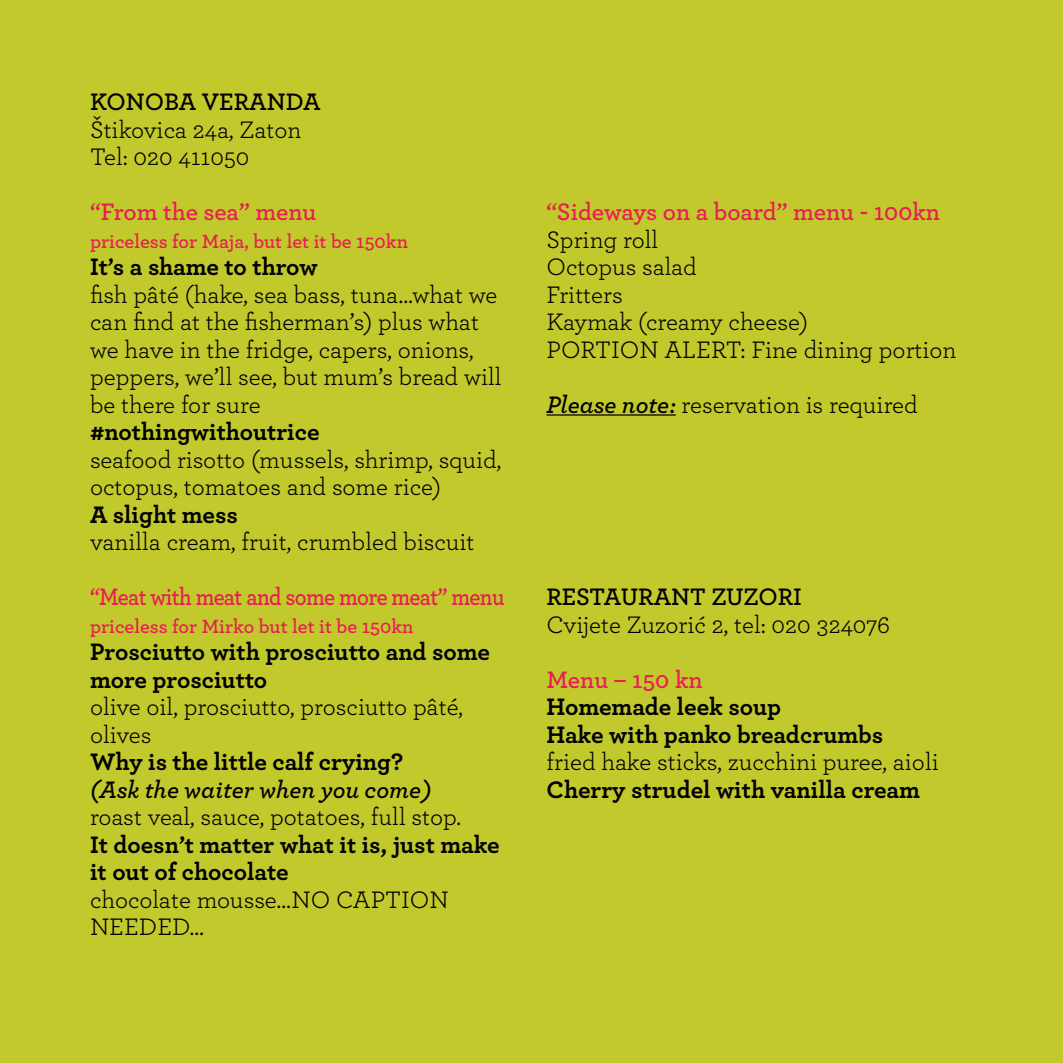
<style>
.page{position:relative;width:1063px;height:1063px;background:#c2c92c}
.page>*{position:absolute;margin:0;border:0;box-sizing:border-box;transform-origin:0 0}
.t1{font:25px/27.5px "Archer";color:#000}
.t2{font:700 25px/27.5px "Archer";color:#000}
.t3{font:600 25px "Archer";letter-spacing:-.01em;color:#e91c54}
.t4{font:600 25px "Archer";letter-spacing:-.03em;color:#e91c54;scale:.9 1}
.t5{font:600 25px "Archer";color:#000}
.t6{font:italic 600 25px "Archer";color:#000}
.t7{font:600 20px "Archer";color:#e91c54}
.s1{font-weight:600;font-style:italic}
</style>
<div class="page">
<hr style="left:546px;top:414px;width:130px;height:2px;background:#000">
<p class="t5" style="left:90px;top:83px;width:232px">KONOBA VERANDA</p>
<p class="t1" style="left:90px;top:114px;width:213px">Štikovica 24a, Zaton<br>Tel: 020 411050</p>
<p class="t3" style="left:90px;top:193px;width:228px">“From the sea” menu</p>
<p class="t7" style="left:90px;top:226px;width:319px">priceless for Maja, but let it be 150kn</p>
<p class="t2" style="left:90px;top:251px;width:229px">It’s a shame to throw</p>
<p class="t1" style="left:90px;top:279px;width:413px">fish pâté (hake, sea bass, tuna…what we can find at the fisherman’s) plus what we have in the fridge, capers, onions, peppers, we’ll see, but mum’s bread will be there for sure</p>
<p class="t2" style="left:90px;top:416px;width:231px">#nothingwithoutrice</p>
<p class="t1" style="left:90px;top:444px;width:413px">seafood risotto (mussels, shrimp, squid, octopus, tomatoes and some rice)</p>
<p class="t2" style="left:90px;top:499px;width:150px">A slight mess</p>
<p class="t1" style="left:90px;top:527px;width:386px">vanilla cream, fruit, crumbled biscuit</p>
<p class="t4" style="left:90px;top:578px;width:462px">“Meat with meat and some more meat” menu</p>
<p class="t7" style="left:90px;top:611px;width:325px">priceless for Mirko but let it be 150kn</p>
<p class="t2" style="left:90px;top:636px;width:402px">Prosciutto with prosciutto and some more prosciutto</p>
<p class="t1" style="left:90px;top:692px;width:374px">olive oil, prosciutto, prosciutto pâté, olives</p>
<p class="t2" style="left:90px;top:746px;width:315px">Why is the little calf crying?</p>
<p class="t6" style="left:90px;top:770px;width:343px">(Ask the waiter when you come)</p>
<p class="t1" style="left:90px;top:802px;width:373px">roast veal, sauce, potatoes, full stop.</p>
<p class="t2" style="left:90px;top:829px;width:411px">It doesn’t matter what it is, just make it out of chocolate</p>
<p class="t1" style="left:90px;top:884px;width:360px">chocolate mousse…NO CAPTION<br>NEEDED…</p>
<p class="t3" style="left:546px;top:193px;width:395px">“Sideways on a board” menu - 100kn</p>
<p class="t1" style="left:546px;top:224px;width:412px">Spring roll<br>Octopus salad<br>Fritters<br>Kaymak (creamy cheese)<br>PORTION ALERT: Fine dining portion</p>
<p class="t1" style="left:546px;top:389px;width:373px"><span class="s1">Please note:</span> reservation is required</p>
<p class="t5" style="left:546px;top:578px;width:257px">RESTAURANT ZUZORI</p>
<p class="t1" style="left:546px;top:609px;width:345px">Cvijete Zuzorić 2, tel: 020 324076</p>
<p class="t3" style="left:546px;top:660px;width:158px">Menu – 150 kn</p>
<p class="t2" style="left:546px;top:691px;width:338px">Homemade leek soup<br>Hake with panko breadcrumbs</p>
<p class="t1" style="left:546px;top:747px;width:394px">fried hake sticks, zucchini puree, aioli</p>
<p class="t2" style="left:546px;top:774px;width:375px">Cherry strudel with vanilla cream</p>
</div>
